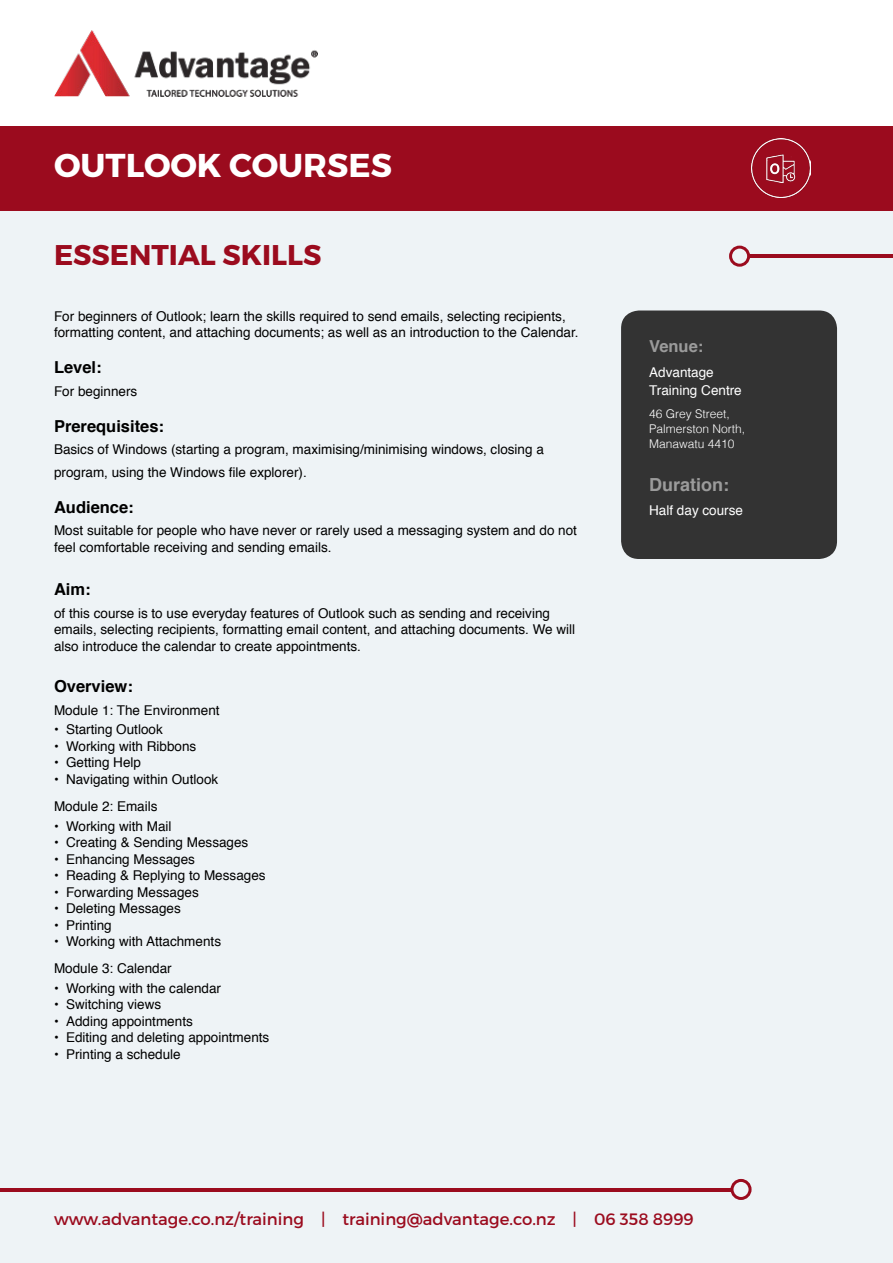
<style>
.page{position:relative;width:893px;height:1263px;background:#fff}
.page>*{position:absolute;margin:0;border:0;box-sizing:border-box;transform-origin:0 0}
.t1{font:700 33px "Montserrat";color:#fff}
.t2{font:700 28.5px "Montserrat";color:#9b0b1e}
.t3{font:700 18px "Helvetica";color:#9b9b9b}
.t4{font:16.5px "Montserrat";color:#9b0b1e}
.t5{font:700 16.5px "Helvetica";color:#000}
.t6{font:700 16.5px "Helvetica";color:#9b9b9b}
.t7{font:13.5px/16.5px "Helvetica";color:#000}
.t8{font:13.5px/18px "Helvetica";color:#fff}
.t9{font:300 12px/15px "Helvetica";color:#fff}
</style>
<div class="page">
<div style="left:0;top:9px;width:893px;height:1254px;background:#eef3f6"></div>
<div style="left:0;top:0;width:893px;height:126px;background:#fff"></div>
<img style="left:54px;top:30px;width:264px;height:67px">
<div style="left:0;top:126px;width:893px;height:84px;background:#9b0b1e"></div>
<img style="left:751px;top:139px;width:59px;height:59px">
<hr style="left:0;top:1188px;width:732px;height:3px;background:#9b0b1e">
<div style="left:730px;top:1179px;width:21px;height:21px;border:3px solid #9b0b1e;border-radius:50%"></div>
<div style="left:621px;top:310px;width:216px;height:249px;background:#333;border-radius:18px"></div>
<hr style="left:749px;top:255px;width:144px;height:3px;background:#9b0b1e">
<div style="left:729px;top:246px;width:21px;height:21px;border:3px solid #9b0b1e;border-radius:50%"></div>
<p class="t1" style="left:54px;top:145px;width:339px">OUTLOOK COURSES</p>
<p class="t2" style="left:54px;top:237px;width:269px">ESSENTIAL SKILLS</p>
<p class="t7" style="left:54px;top:308px;width:526px">For beginners of Outlook; learn the skills required to send emails, selecting recipients, formatting content, and attaching documents; as well as an introduction to the Calendar.</p>
<p class="t5" style="left:54px;top:354px;width:49px">Level:</p>
<p class="t7" style="left:54px;top:383px;width:85px">For beginners</p>
<p class="t5" style="left:54px;top:412px;width:112px">Prerequisites:</p>
<p class="t7" style="left:54px;top:439px;width:491px;line-height:22.5px">Basics of Windows (starting a program, maximising/minimising windows, closing a program, using the Windows file explorer).</p>
<p class="t5" style="left:54px;top:493px;width:81px">Audience:</p>
<p class="t7" style="left:54px;top:523px;width:524px">Most suitable for people who have never or rarely used a messaging system and do not feel comfortable receiving and sending emails.</p>
<p class="t5" style="left:54px;top:576px;width:38px">Aim:</p>
<p class="t7" style="left:54px;top:605px;width:523px">of this course is to use everyday features of Outlook such as sending and receiving emails, selecting recipients, formatting email content, and attaching documents. We will also introduce the calendar to create appointments.</p>
<p class="t5" style="left:54px;top:673px;width:80px">Overview:</p>
<p class="t7" style="left:54px;top:702px;width:167px">Module 1: The Environment</p>
<p class="t7" style="left:54px;top:722px;width:110px">• Starting Outlook</p>
<p class="t7" style="left:54px;top:738px;width:144px">• Working with Ribbons</p>
<p class="t7" style="left:54px;top:755px;width:89px">• Getting Help</p>
<p class="t7" style="left:54px;top:771px;width:166px">• Navigating within Outlook</p>
<p class="t7" style="left:54px;top:798px;width:105px">Module 2: Emails</p>
<p class="t7" style="left:54px;top:818px;width:119px">• Working with Mail</p>
<p class="t7" style="left:54px;top:834px;width:196px">• Creating &amp; Sending Messages</p>
<p class="t7" style="left:54px;top:851px;width:143px">• Enhancing Messages</p>
<p class="t7" style="left:54px;top:867px;width:213px">• Reading &amp; Replying to Messages</p>
<p class="t7" style="left:54px;top:884px;width:146px">• Forwarding Messages</p>
<p class="t7" style="left:54px;top:900px;width:128px">• Deleting Messages</p>
<p class="t7" style="left:54px;top:917px;width:59px">• Printing</p>
<p class="t7" style="left:54px;top:933px;width:169px">• Working with Attachments</p>
<p class="t7" style="left:54px;top:960px;width:119px">Module 3: Calendar</p>
<p class="t7" style="left:54px;top:980px;width:169px">• Working with the calendar</p>
<p class="t7" style="left:54px;top:996px;width:109px">• Switching views</p>
<p class="t7" style="left:54px;top:1013px;width:140px">• Adding appointments</p>
<p class="t7" style="left:54px;top:1029px;width:217px">• Editing and deleting appointments</p>
<p class="t7" style="left:54px;top:1046px;width:128px">• Printing a schedule</p>
<p class="t6" style="left:649px;top:333px;width:56px">Venue:</p>
<p class="t8" style="left:649px;top:364px;width:94px">Advantage<br>Training Centre</p>
<p class="t9" style="left:649px;top:405px;width:98px">46 Grey Street,<br>Palmerston North,<br>Manawatu 4410</p>
<p class="t3" style="left:649px;top:470px;width:81px">Duration:</p>
<p class="t8" style="left:649px;top:502px;width:95px">Half day course</p>
<p class="t4" style="left:54px;top:1209px;width:641px">www.advantage.co.nz/training | training@advantage.co.nz | 06 358 8999</p>
</div>
